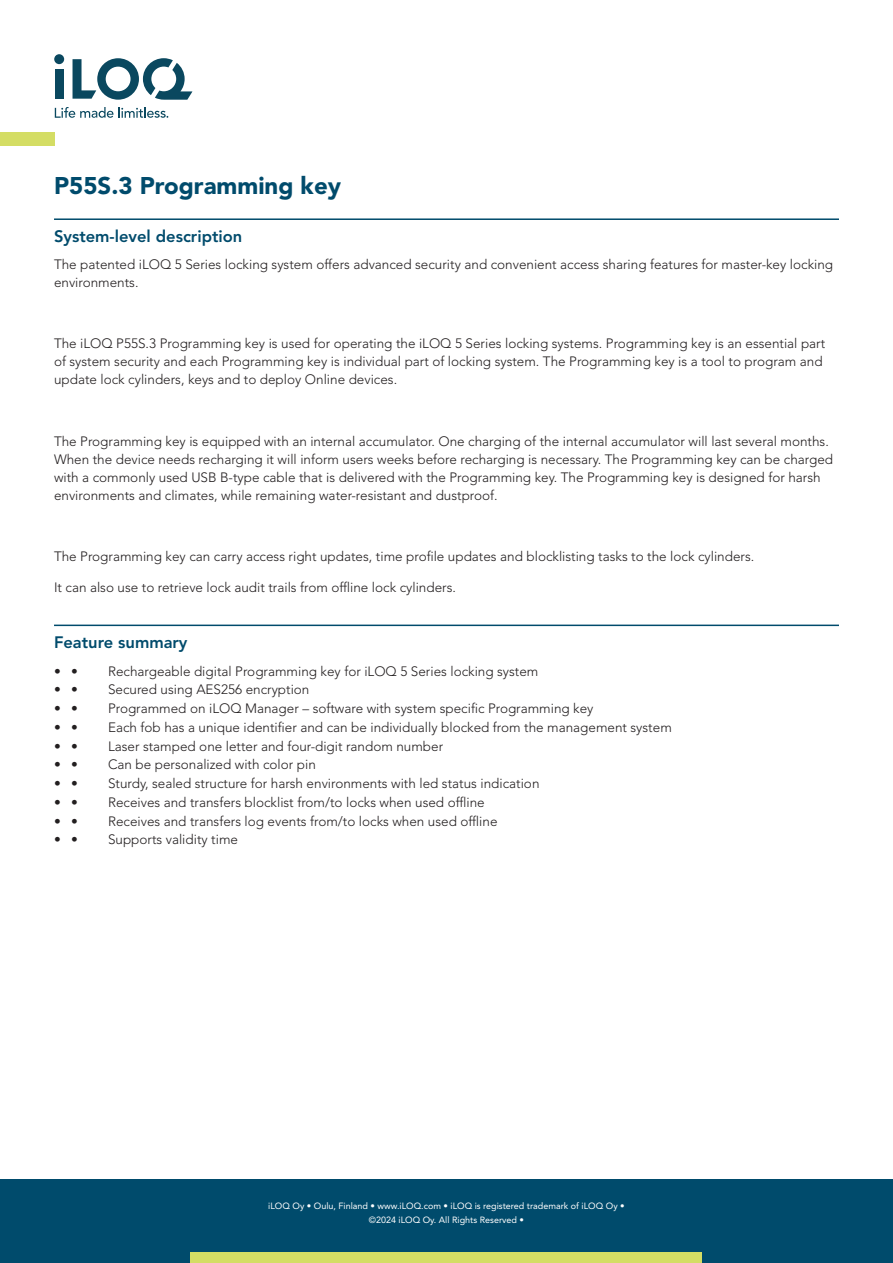
<style>
.page{position:relative;width:893px;height:1263px;background:#fff}
.page>*{position:absolute;margin:0;border:0;box-sizing:border-box;transform-origin:0 0}
.Tuotenimi{font:900 24px "Avenir LT Std";color:#004b6c}
.Otsikko{font:800 16.5px "Avenir LT Std";color:#004b6c}
.General{font:300 13.5px/18px "Avenir LT Std";color:#231f20}
.t1{font:9px/13.5px "Avenir LT Std";color:#fff;text-align:center}
</style>
<div class="page">
<div style="left:0;top:1179px;width:893px;height:84px;background:#004b6c"></div>
<div style="left:191px;top:1252px;width:511px;height:11px;background:#d4dd64"></div>
<div style="left:55px;top:69px;width:9px;height:30px;background:#0a485f"></div>
<div style="left:54px;top:54px;width:10px;height:10px;background:#0a485f;border-radius:50%"></div>
<svg style="left:73px;top:58px;width:119px;height:42px"></svg>
<svg style="left:55px;top:107px;width:113px;height:11px"></svg>
<div style="left:0;top:133px;width:54px;height:13px;background:#d4dd64"></div>
<hr style="left:54px;top:218px;width:785px;height:2px;background:#004b6c">
<hr style="left:54px;top:625px;width:785px;height:1px;background:#004b6c">
<p class="Tuotenimi" style="left:54px;top:171px;width:289px">P55S.3 Programming key</p>
<p class="Otsikko" style="left:54px;top:227px;width:190px">System-level description</p>
<p class="General" style="left:54px;top:255px;width:781px">The patented iLOQ 5 Series locking system offers advanced security and convenient access sharing features for master-key locking environments.</p>
<p class="General" style="left:54px;top:335px;width:773px">The iLOQ P55S.3 Programming key is used for operating the iLOQ 5 Series locking systems. Programming key is an essential part of system security and each Programming key is individual part of locking system. The Programming key is a tool to program and update lock cylinders, keys and to deploy Online devices.</p>
<p class="General" style="left:54px;top:432px;width:781px">The Programming key is equipped with an internal accumulator. One charging of the internal accumulator will last several months.<br>When the device needs recharging it will inform users weeks before recharging is necessary. The Programming key can be charged with a commonly used USB B-type cable that is delivered with the Programming key. The Programming key is designed for harsh environments and climates, while remaining water-resistant and dustproof.</p>
<p class="General" style="left:54px;top:548px;width:702px">The Programming key can carry access right updates, time profile updates and blocklisting tasks to the lock cylinders.</p>
<p class="General" style="left:54px;top:578px;width:403px">It can also use to retrieve lock audit trails from offline lock cylinders.</p>
<p class="Otsikko" style="left:54px;top:633px;width:135px">Feature summary</p>
<p class="General" style="left:54px;top:662px;width:25px">• •</p>
<p class="General" style="left:108px;top:662px;width:432px">Rechargeable digital Programming key for iLOQ 5 Series locking system</p>
<p class="General" style="left:54px;top:681px;width:25px">• •</p>
<p class="General" style="left:108px;top:681px;width:203px">Secured using AES256 encryption</p>
<p class="General" style="left:54px;top:699px;width:25px">• •</p>
<p class="General" style="left:108px;top:699px;width:487px">Programmed on iLOQ Manager – software with system specific Programming key</p>
<p class="General" style="left:54px;top:718px;width:25px">• •</p>
<p class="General" style="left:108px;top:718px;width:565px">Each fob has a unique identifier and can be individually blocked from the management system</p>
<p class="General" style="left:54px;top:737px;width:25px">• •</p>
<p class="General" style="left:108px;top:737px;width:337px">Laser stamped one letter and four-digit random number</p>
<p class="General" style="left:54px;top:756px;width:25px">• •</p>
<p class="General" style="left:108px;top:756px;width:209px">Can be personalized with color pin</p>
<p class="General" style="left:54px;top:774px;width:25px">• •</p>
<p class="General" style="left:108px;top:774px;width:433px">Sturdy, sealed structure for harsh environments with led status indication</p>
<p class="General" style="left:54px;top:793px;width:25px">• •</p>
<p class="General" style="left:108px;top:793px;width:378px">Receives and transfers blocklist from/to locks when used offline</p>
<p class="General" style="left:54px;top:812px;width:25px">• •</p>
<p class="General" style="left:108px;top:812px;width:391px">Receives and transfers log events from/to locks when used offline</p>
<p class="General" style="left:54px;top:831px;width:25px">• •</p>
<p class="General" style="left:108px;top:831px;width:132px">Supports validity time</p>
<p class="t1" style="left:268px;top:1199px;width:358px">iLOQ Oy • Oulu, Finland • www.iLOQ.com • iLOQ is registered trademark of iLOQ Oy • ©2024 iLOQ Oy. All Rights Reserved •</p>
</div>
